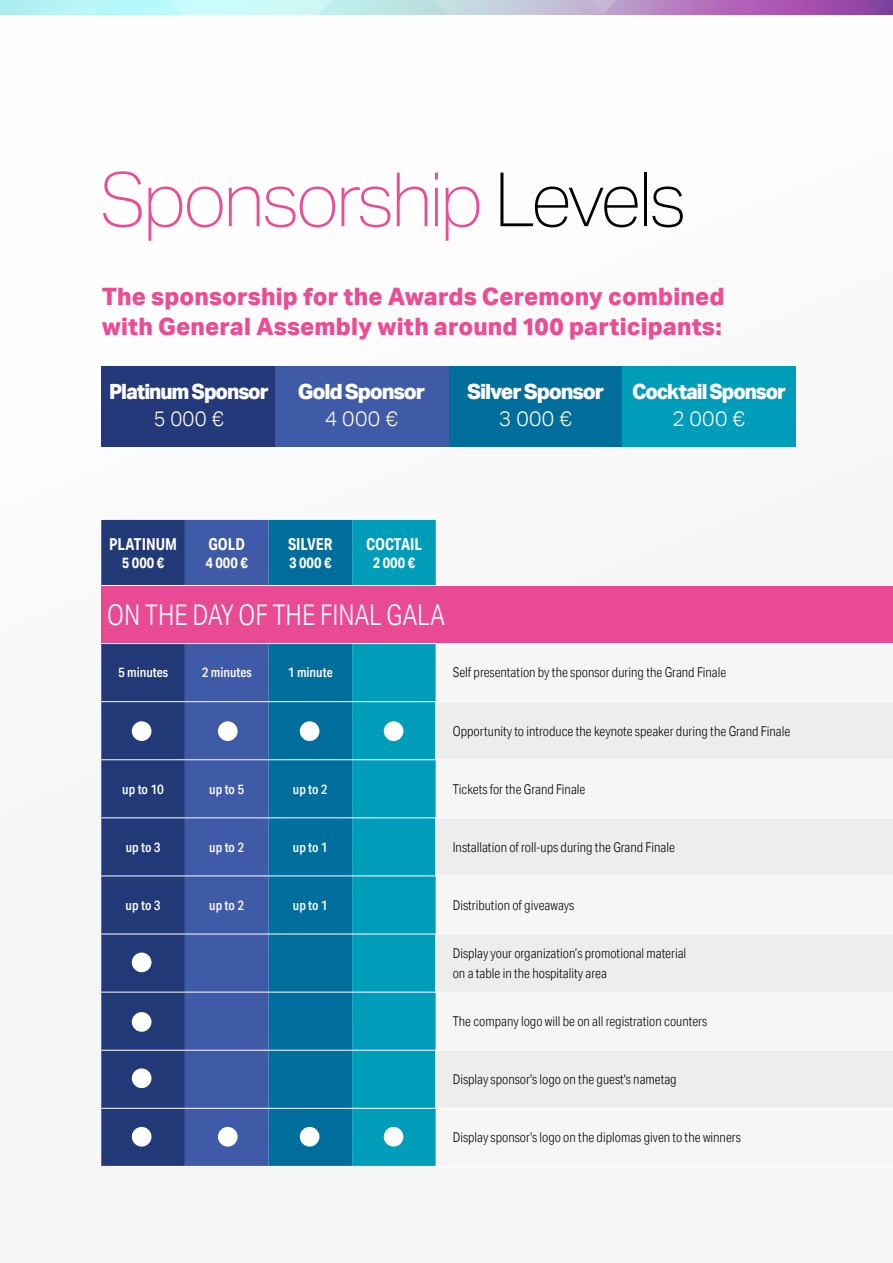
<style>
.page{position:relative;width:893px;height:1263px;background:#f6f6f6}
.page>*{position:absolute;margin:0;border:0;box-sizing:border-box;transform-origin:0 0}
.t1{font:100 75px "Aktiv Grotesk";letter-spacing:-.04em;color:#ea4d94}
.t2{font:300 28.5px "Aktiv Grotesk Cd";color:#fff}
.t3{font:800 24px/30px "Aktiv Grotesk";letter-spacing:.005em;color:#ea4d94}
.t4{font:800 21px "Aktiv Grotesk";letter-spacing:-.055em;color:#fff}
.t5{font:800 21px "Aktiv Grotesk";letter-spacing:-.055em;color:#fff;scale:.96 1}
.t6{font:300 21px "Aktiv Grotesk";letter-spacing:.015em;color:#fff}
.t7{font:800 21px "Aktiv Grotesk";letter-spacing:-.055em;color:#fff;scale:.95 1}
.t8{font:300 21px "Aktiv Grotesk";letter-spacing:.015em;color:#fff;scale:.96 1}
.t9{font:700 16.5px "Aktiv Grotesk Cd";color:#fff;scale:.96 1}
.t10{font:700 15px "Aktiv Grotesk Cd";color:#fff}
.t11{font:300 13.5px/19.5px "Aktiv Grotesk Cd";color:#000}
.t12{font:500 13.5px "Aktiv Grotesk Cd";color:#fff}
.s1{color:#000}
</style>
<div class="page">
<div style="left:101px;top:520px;width:84px;height:646px;background:#213977"></div>
<div style="left:185px;top:520px;width:84px;height:646px;background:#3f5aa6"></div>
<div style="left:269px;top:520px;width:83px;height:646px;background:#006e9d"></div>
<svg style="left:352px;top:520px;width:84px;height:646px;background:#059ebc"></svg>
<div style="left:101px;top:585px;width:792px;height:59px;background:#e84b93"></div>
<div style="left:436px;top:702px;width:457px;height:58px;background:#ededed"></div>
<div style="left:436px;top:818px;width:457px;height:58px;background:#ededed"></div>
<div style="left:436px;top:934px;width:457px;height:58px;background:#ededed"></div>
<div style="left:436px;top:1050px;width:457px;height:58px;background:#ededed"></div>
<hr style="left:101px;top:585px;width:84px;height:1px;background:#fff">
<hr style="left:185px;top:585px;width:84px;height:1px;background:#fff">
<hr style="left:269px;top:585px;width:83px;height:1px;background:#fff">
<hr style="left:352px;top:585px;width:84px;height:1px;background:#fff">
<hr style="left:436px;top:585px;width:457px;height:1px;background:#fff">
<hr style="left:436px;top:643px;width:457px;height:1px;background:#fff">
<hr style="left:436px;top:701px;width:457px;height:1px;background:#fff">
<hr style="left:436px;top:759px;width:457px;height:1px;background:#fff">
<hr style="left:436px;top:817px;width:457px;height:1px;background:#fff">
<hr style="left:436px;top:876px;width:457px;height:1px;background:#fff">
<hr style="left:436px;top:934px;width:457px;height:1px;background:#fff">
<hr style="left:436px;top:992px;width:457px;height:1px;background:#fff">
<hr style="left:436px;top:1050px;width:457px;height:1px;background:#fff">
<hr style="left:436px;top:1108px;width:457px;height:1px;background:#fff">
<hr style="left:101px;top:643px;width:84px;height:1px;background:#fff">
<hr style="left:185px;top:643px;width:84px;height:1px;background:#fff">
<hr style="left:269px;top:643px;width:83px;height:1px;background:#fff">
<hr style="left:352px;top:643px;width:84px;height:1px;background:#fff">
<hr style="left:101px;top:701px;width:84px;height:1px;background:#fff">
<hr style="left:185px;top:701px;width:84px;height:1px;background:#fff">
<hr style="left:269px;top:701px;width:83px;height:1px;background:#fff">
<hr style="left:352px;top:701px;width:84px;height:1px;background:#fff">
<hr style="left:101px;top:759px;width:84px;height:1px;background:#fff">
<hr style="left:185px;top:759px;width:84px;height:1px;background:#fff">
<hr style="left:269px;top:759px;width:83px;height:1px;background:#fff">
<hr style="left:352px;top:759px;width:84px;height:1px;background:#fff">
<hr style="left:101px;top:817px;width:84px;height:1px;background:#fff">
<hr style="left:185px;top:817px;width:84px;height:1px;background:#fff">
<hr style="left:269px;top:817px;width:83px;height:1px;background:#fff">
<hr style="left:352px;top:817px;width:84px;height:1px;background:#fff">
<hr style="left:101px;top:876px;width:84px;height:1px;background:#fff">
<hr style="left:185px;top:876px;width:84px;height:1px;background:#fff">
<hr style="left:269px;top:876px;width:83px;height:1px;background:#fff">
<hr style="left:352px;top:876px;width:84px;height:1px;background:#fff">
<hr style="left:101px;top:934px;width:84px;height:1px;background:#fff">
<hr style="left:185px;top:934px;width:84px;height:1px;background:#fff">
<hr style="left:269px;top:934px;width:83px;height:1px;background:#fff">
<hr style="left:352px;top:934px;width:84px;height:1px;background:#fff">
<hr style="left:101px;top:992px;width:84px;height:1px;background:#fff">
<hr style="left:185px;top:992px;width:84px;height:1px;background:#fff">
<hr style="left:269px;top:992px;width:83px;height:1px;background:#fff">
<hr style="left:352px;top:992px;width:84px;height:1px;background:#fff">
<hr style="left:101px;top:1050px;width:84px;height:1px;background:#fff">
<hr style="left:185px;top:1050px;width:84px;height:1px;background:#fff">
<hr style="left:269px;top:1050px;width:83px;height:1px;background:#fff">
<hr style="left:352px;top:1050px;width:84px;height:1px;background:#fff">
<hr style="left:101px;top:1108px;width:84px;height:1px;background:#fff">
<hr style="left:185px;top:1108px;width:84px;height:1px;background:#fff">
<hr style="left:269px;top:1108px;width:83px;height:1px;background:#fff">
<hr style="left:352px;top:1108px;width:84px;height:1px;background:#fff">
<hr style="left:101px;top:1166px;width:84px;height:1px;background:#fff">
<hr style="left:185px;top:1166px;width:84px;height:1px;background:#fff">
<hr style="left:269px;top:1166px;width:83px;height:1px;background:#fff">
<hr style="left:352px;top:1166px;width:84px;height:1px;background:#fff">
<hr style="left:436px;top:1166px;width:457px;height:1px;background:#fff">
<div style="left:102px;top:367px;width:173px;height:80px;background:#233979"></div>
<div style="left:275px;top:367px;width:174px;height:80px;background:#3f5aa6"></div>
<div style="left:449px;top:367px;width:173px;height:80px;background:#006e9d"></div>
<div style="left:622px;top:367px;width:174px;height:80px;background:#009dbb"></div>
<img style="left:0;top:0;width:893px;height:14px">
<div style="left:132px;top:721px;width:19px;height:20px;background:#fff;border-radius:50%"></div>
<div style="left:218px;top:721px;width:20px;height:20px;background:#fff;border-radius:50%"></div>
<div style="left:300px;top:721px;width:19px;height:20px;background:#fff;border-radius:50%"></div>
<div style="left:384px;top:721px;width:19px;height:20px;background:#fff;border-radius:50%"></div>
<div style="left:132px;top:952px;width:19px;height:20px;background:#fff;border-radius:50%"></div>
<div style="left:132px;top:1012px;width:19px;height:20px;background:#fff;border-radius:50%"></div>
<div style="left:132px;top:1068px;width:19px;height:20px;background:#fff;border-radius:50%"></div>
<div style="left:132px;top:1127px;width:19px;height:19px;background:#fff;border-radius:50%"></div>
<div style="left:218px;top:1127px;width:20px;height:19px;background:#fff;border-radius:50%"></div>
<div style="left:300px;top:1127px;width:19px;height:19px;background:#fff;border-radius:50%"></div>
<div style="left:384px;top:1127px;width:19px;height:19px;background:#fff;border-radius:50%"></div>
<h1 class="t1" style="left:99px;top:158px;width:589px">Sponsorship <span class="s1">Levels</span></h1>
<h3 class="t3" style="left:102px;top:281px;width:624px">The sponsorship for the Awards Ceremony combined with General Assembly with around 100 participants:</h3>
<h3 class="t5" style="left:109px;top:379px;width:167px">Platinum Sponsor</h3>
<h3 class="t8" style="left:154px;top:407px;width:74px">5 000 €</h3>
<h3 class="t4" style="left:298px;top:379px;width:129px">Gold Sponsor</h3>
<h3 class="t6" style="left:325px;top:407px;width:74px">4 000 €</h3>
<h3 class="t4" style="left:467px;top:379px;width:138px">Silver Sponsor</h3>
<h3 class="t6" style="left:499px;top:407px;width:74px">3 000 €</h3>
<h3 class="t7" style="left:632px;top:379px;width:163px">Cocktail Sponsor</h3>
<h3 class="t6" style="left:673px;top:407px;width:74px">2 000 €</h3>
<p class="t9" style="left:366px;top:533px;width:60px">COCTAIL</p>
<p class="t10" style="left:373px;top:553px;width:44px">2 000 €</p>
<h2 class="t2" style="left:107px;top:598px;width:339px">ON THE DAY OF THE FINAL GALA</h2>
<p class="t9" style="left:209px;top:533px;width:39px">GOLD</p>
<p class="t10" style="left:205px;top:553px;width:44px">4 000 €</p>
<p class="t9" style="left:288px;top:533px;width:48px">SILVER</p>
<p class="t10" style="left:289px;top:553px;width:44px">3 000 €</p>
<p class="t9" style="left:109px;top:533px;width:72px">PLATINUM</p>
<p class="t10" style="left:122px;top:553px;width:44px">5 000 €</p>
<p class="t12" style="left:118px;top:664px;width:51px">5 minutes</p>
<p class="t12" style="left:202px;top:664px;width:51px">2 minutes</p>
<p class="t12" style="left:288px;top:664px;width:46px">1 minute</p>
<p class="t11" style="left:453px;top:663px;width:275px">Self presentation by the sponsor during the Grand Finale</p>
<p class="t11" style="left:453px;top:721px;width:339px">Opportunity to introduce the keynote speaker during the Grand Finale</p>
<p class="t12" style="left:122px;top:781px;width:43px">up to 10</p>
<p class="t12" style="left:209px;top:781px;width:36px">up to 5</p>
<p class="t12" style="left:293px;top:781px;width:36px">up to 2</p>
<p class="t11" style="left:453px;top:779px;width:134px">Tickets for the Grand Finale</p>
<p class="t12" style="left:126px;top:839px;width:36px">up to 3</p>
<p class="t12" style="left:209px;top:839px;width:36px">up to 2</p>
<p class="t12" style="left:293px;top:839px;width:36px">up to 1</p>
<p class="t11" style="left:453px;top:837px;width:224px">Installation of roll-ups during the Grand Finale</p>
<p class="t12" style="left:126px;top:897px;width:36px">up to 3</p>
<p class="t12" style="left:209px;top:897px;width:36px">up to 2</p>
<p class="t12" style="left:293px;top:897px;width:36px">up to 1</p>
<p class="t11" style="left:453px;top:895px;width:123px">Distribution of giveaways</p>
<p class="t11" style="left:453px;top:943px;width:235px">Display your organization’s promotional material on a table in the hospitality area</p>
<p class="t11" style="left:453px;top:1011px;width:256px">The company logo will be on all registration counters</p>
<p class="t11" style="left:453px;top:1069px;width:225px">Display sponsor's logo on the guest's nametag</p>
<p class="t11" style="left:453px;top:1127px;width:290px">Display sponsor's logo on the diplomas given to the winners</p>
</div>
